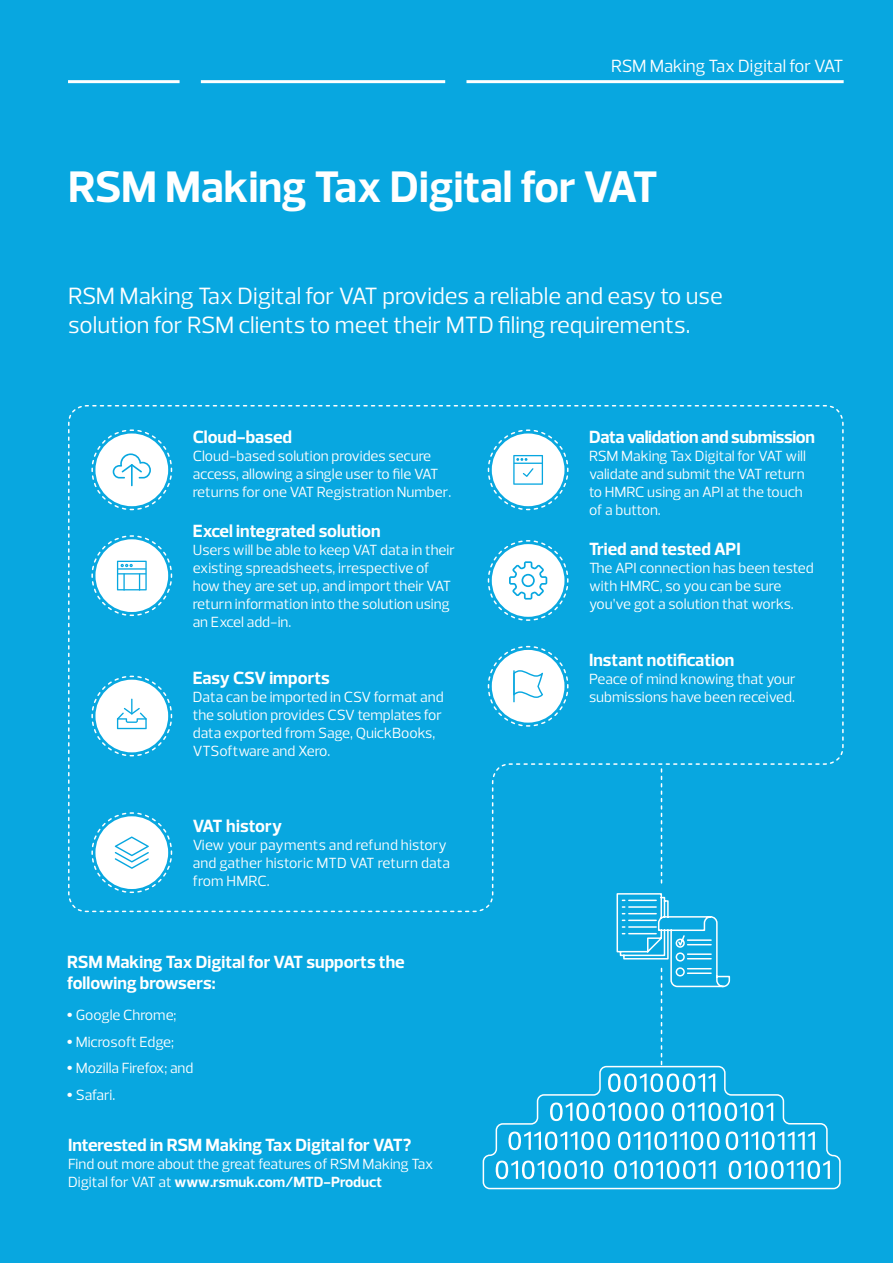
<style>
.page{position:relative;width:893px;height:1263px;background:#08a7e0}
.page>*{position:absolute;margin:0;border:0;box-sizing:border-box;transform-origin:0 0}
.Heading_one{font:700 45px "Prelo";color:#fff}
.Standfirst{font:24px/28.8px "Prelo";color:#fff}
.Heading_three{font:700 18px/21.6px "Prelo";color:#fff}
.Heading_three-2{font:700 18px "Prelo";letter-spacing:-.02em;color:#fff}
.t1{font:18px "Prelo";color:#fff}
.Table_text{font:15px/18px "Prelo";color:#fff}
.Body_main{font:15px/18px "Prelo";color:#fff}
.s1{font-family:"Arial";font-weight:700}
.s2{font-weight:700}
</style>
<div class="page">
<hr style="left:68px;top:80px;width:112px;height:3px;background:#fff">
<hr style="left:201px;top:80px;width:244px;height:3px;background:#fff">
<hr style="left:466px;top:80px;width:378px;height:3px;background:#fff">
<svg style="left:482px;top:913px;width:359px;height:277px"></svg>
<svg style="left:68px;top:405px;width:776px;height:508px"></svg>
<p class="t1" style="left:611px;top:55px;width:234px">RSM Making Tax Digital for VAT</p>
<p class="Heading_one" style="left:68px;top:159px;width:591px">RSM Making Tax Digital for VAT</p>
<p class="Standfirst" style="left:68px;top:282px;width:656px">RSM Making Tax Digital for VAT provides a reliable and easy to use solution for RSM clients to meet their MTD filing requirements.</p>
<p class="Heading_three" style="left:193px;top:426px;width:101px">Cloud-based</p>
<p class="Table_text" style="left:193px;top:447px;width:260px">Cloud-based solution provides secure access, allowing a single user to file VAT returns for one VAT Registration Number.</p>
<p class="Heading_three" style="left:193px;top:520px;width:189px">Excel integrated solution</p>
<p class="Table_text" style="left:193px;top:541px;width:264px">Users will be able to keep VAT data in their existing spreadsheets, irrespective of how they are set up, and import their VAT return information into the solution using an Excel add-in.</p>
<p class="Heading_three" style="left:193px;top:667px;width:138px">Easy CSV imports</p>
<p class="Table_text" style="left:193px;top:688px;width:252px">Data can be imported in CSV format and the solution provides CSV templates for data exported from Sage, QuickBooks, VTSoftware and Xero.</p>
<p class="Heading_three" style="left:193px;top:815px;width:91px">VAT history</p>
<p class="Table_text" style="left:193px;top:836px;width:259px">View your payments and refund history and gather historic MTD VAT return data from HMRC.</p>
<p class="Heading_three" style="left:67px;top:951px;width:339px">RSM Making Tax Digital for VAT supports the following browsers:</p>
<p class="Table_text" style="left:67px;top:1006px;width:111px"><span class="s1">•</span> Google Chrome;</p>
<p class="Table_text" style="left:67px;top:1033px;width:108px"><span class="s1">•</span> Microsoft Edge;</p>
<p class="Table_text" style="left:67px;top:1059px;width:128px"><span class="s1">•</span> Mozilla Firefox; and</p>
<p class="Table_text" style="left:67px;top:1086px;width:50px"><span class="s1">•</span> Safari.</p>
<p class="Heading_three" style="left:68px;top:1134px;width:345px">Interested in RSM Making Tax Digital for VAT?</p>
<p class="Body_main" style="left:68px;top:1155px;width:367px">Find out more about the great features of RSM Making Tax<br>Digital for VAT at <span class="s2">www.rsmuk.com/MTD-Product</span></p>
<p class="Heading_three-2" style="left:589px;top:426px;width:227px">Data validation and submission</p>
<p class="Table_text" style="left:589px;top:447px;width:218px">RSM Making Tax Digital for VAT will validate and submit the VAT return to HMRC using an API at the touch of a button.</p>
<p class="Heading_three" style="left:589px;top:538px;width:153px">Tried and tested API</p>
<p class="Table_text" style="left:589px;top:559px;width:226px">The API connection has been tested with HMRC, so you can be sure you’ve got a solution that works.</p>
<p class="Heading_three" style="left:589px;top:649px;width:147px">Instant notification</p>
<p class="Table_text" style="left:589px;top:670px;width:208px">Peace of mind knowing that your submissions have been received.</p>
</div>
